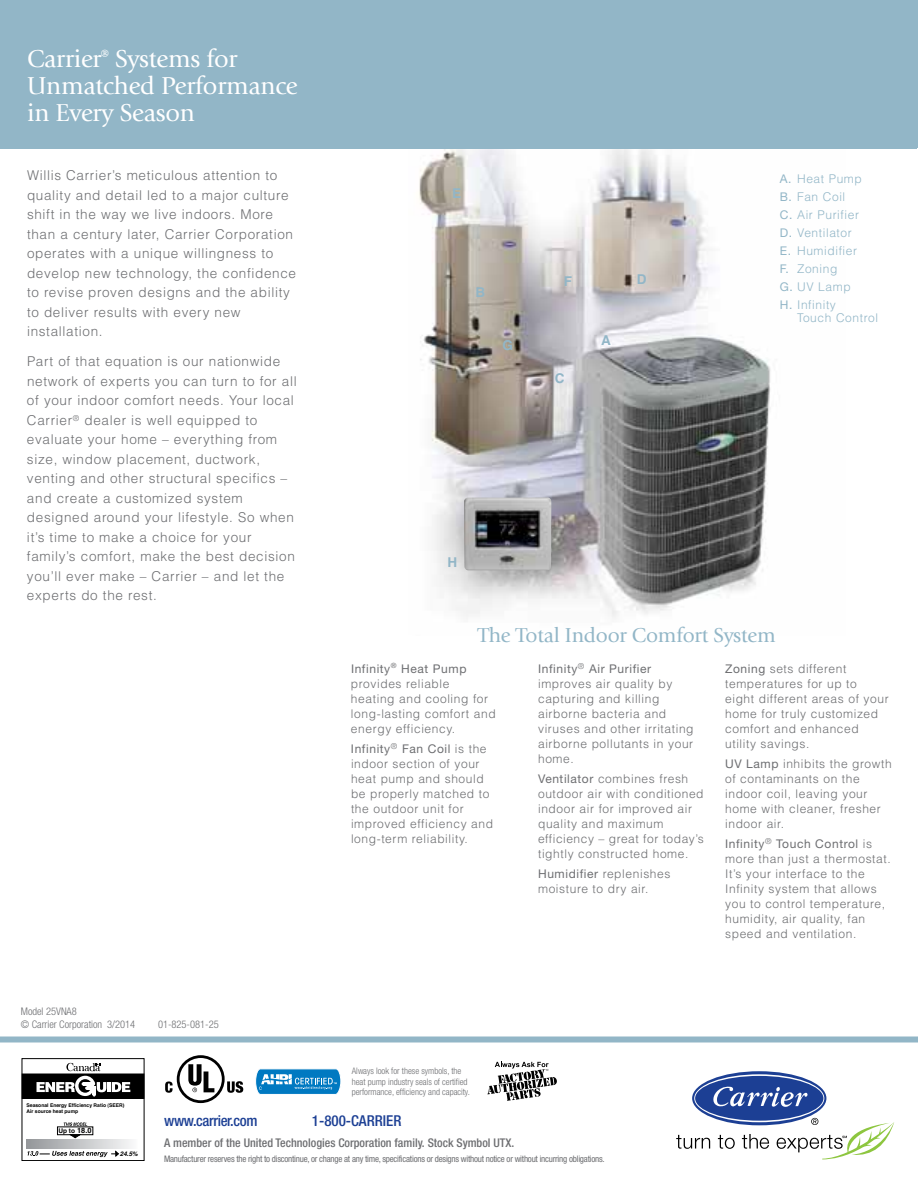
<style>
.page{position:relative;width:918px;height:1188px;background:#fff}
.page>*{position:absolute;margin:0;border:0;box-sizing:border-box;transform-origin:0 0}
.t1{font:25.5px/27px "Giovanni";letter-spacing:-.01em;color:#fff}
.t2{font:21px "Giovanni";letter-spacing:-.01em;color:#92b6c7}
.t3{font:500 condensed 15px "Helvetica Neue";letter-spacing:-.025em;color:#1c3f94}
.t4{font:500 condensed 15px "Helvetica Neue";color:#1c3f94}
.t5{font:300 13.5px/19.5px "Helvetica";letter-spacing:.05em;color:#6d6e71}
.t6{font:700 13.5px "Helvetica";color:#92b6c7}
.t7{font:300 12px/15px "Helvetica";letter-spacing:.05em;color:#6d6e71}
.t8{font:300 12px/18px "Helvetica";letter-spacing:.05em;color:#92b6c7}
.t9{font:12px "Helvetica Neue";letter-spacing:.05em;color:#6d6e71}
.t10{font:500 condensed 12px "Helvetica Neue";color:#6d6e71}
.t11{font:300 condensed 10.5px/12.8px "Helvetica Neue";color:#6d6e71}
.t12{font:condensed 9px "Helvetica Neue";letter-spacing:-.025em;color:#6d6e71}
.t13{font:300 condensed 9px/10.5px "Helvetica Neue";color:#6d6e71}
.t14{font:700 6.45px "Helvetica";color:#000}
.t15{font:italic 700 6.3px "Helvetica";color:#000}
.t16{font:700 5.1px/6.4px "Helvetica";color:#000}
.s1{font-family:"Helvetica Neue";font-weight:400}
.s2{font-family:"Helvetica";font-weight:300}
.s3{font-size:7.35px}
</style>
<div class="page">
<img style="left:409px;top:148px;width:437px;height:470px">
<div style="left:0;top:0;width:917px;height:148px;background:#92b6c7"></div>
<hr style="left:917px;top:1036px;width:1px;height:152px;background:#92b6c7">
<hr style="left:915px;top:0;width:3px;height:148px;background:#92b6c7">
<svg style="left:27px;top:1139px;width:104px;height:10px"></svg>
<svg style="left:70px;top:1135px;width:10px;height:3px"></svg>
<div style="left:57px;top:1127px;width:36px;height:8px;border:1px solid #000"></div>
<svg style="left:64px;top:1122px;width:23px;height:4px"></svg>
<div style="left:22px;top:1058px;width:122px;height:103px;border:1px solid #000"></div>
<div style="left:22px;top:1074px;width:122px;height:24px;background:#000"></div>
<div style="left:22px;top:1074px;width:122px;height:25px;border:1px solid #000"></div>
<hr style="left:107px;top:1082px;width:4px;height:10px;background:#fff">
<svg style="left:112px;top:1082px;width:18px;height:10px"></svg>
<svg style="left:37px;top:1063px;width:69px;height:34px"></svg>
<svg style="left:27px;top:1151px;width:92px;height:6px"></svg>
<svg style="left:676px;top:1135px;width:34px;height:14px"></svg>
<svg style="left:718px;top:1135px;width:17px;height:14px"></svg>
<svg style="left:742px;top:1134px;width:27px;height:15px"></svg>
<svg style="left:777px;top:1118px;width:117px;height:41px"></svg>
<svg style="left:692px;top:1071px;width:134px;height:54px"></svg>
<svg style="left:694px;top:1074px;width:130px;height:48px"></svg>
<div style="left:695px;top:1076px;width:128px;height:45px;background:#1c3f94;border-radius:50%"></div>
<svg style="left:713px;top:1086px;width:95px;height:21px"></svg>
<div style="left:0;top:1036px;width:918px;height:6px;background:#92b6c7"></div>
<svg style="left:487px;top:1062px;width:70px;height:39px"></svg>
<svg style="left:255px;top:1068px;width:86px;height:27px"></svg>
<svg style="left:188px;top:1064px;width:26px;height:28px"></svg>
<div style="left:177px;top:1055px;width:48px;height:48px;border:3px solid #000;border-radius:50%"></div>
<svg style="left:165px;top:1081px;width:8px;height:12px"></svg>
<svg style="left:227px;top:1081px;width:16px;height:12px"></svg>
<img style="left:464px;top:497px;width:87px;height:73px">
<h1 class="t1" style="left:27px;top:46px;width:272px">Carrier<sup>®</sup> Systems for<br>Unmatched Performance in Every Season</h1>
<p class="t5" style="left:27px;top:165px;width:271px">Willis Carrier’s meticulous attention to quality and detail led to a major culture shift in the way we live indoors. More than a century later, Carrier Corporation operates with a unique willingness to develop new technology, the confidence to revise proven designs and the ability to deliver results with every new installation.</p>
<p class="t5" style="left:27px;top:352px;width:271px">Part of that equation is our nationwide network of experts you can turn to for all of your indoor comfort needs. Your local Carrier<sup>®</sup> dealer is well equipped to evaluate your home – everything from size, window placement, ductwork, venting and other structural specifics – and create a customized system designed around your lifestyle. So when it’s time to make a choice for your family’s comfort, make the best decision you’ll ever make – Carrier – and let the experts do the rest.</p>
<p class="t11" style="left:21px;top:1005px;width:116px">Model 25VNA8<br>© Carrier Corporation 3/2014</p>
<p class="t11" style="left:158px;top:1018px;width:62px">01-825-081-25</p>
<p class="t6" style="left:452px;top:183px;width:11px">E</p>
<p class="t6" style="left:475px;top:281px;width:11px">B</p>
<p class="t6" style="left:502px;top:334px;width:12px">G</p>
<p class="t6" style="left:564px;top:270px;width:10px">F</p>
<p class="t6" style="left:555px;top:367px;width:11px">C</p>
<p class="t6" style="left:601px;top:330px;width:11px">A</p>
<p class="t6" style="left:637px;top:269px;width:11px">D</p>
<p class="t8" style="left:780px;top:169px;width:84px"><span class="s1">A.</span> Heat Pump<br><span class="s1">B.</span> Fan Coil<br><span class="s1">C.</span> Air Purifier<br><span class="s1">D.</span> Ventilator<br><span class="s1">E.</span> Humidifier<br><span class="s1">F.</span> Zoning<br><span class="s1">G.</span> UV Lamp<br><span class="s1">H.</span> Infinity</p>
<p class="t8" style="left:797px;top:309px;width:83px">Touch Control</p>
<p class="t6" style="left:448px;top:551px;width:11px">H</p>
<h2 class="t2" style="left:478px;top:624px;width:300px">The Total Indoor Comfort System</h2>
<p class="t9" style="left:351px;top:661px;width:117px">Infinity<sup>®</sup> Heat Pump</p>
<p class="t7" style="left:351px;top:676px;width:146px">provides reliable heating and cooling for long-lasting comfort and energy efficiency.</p>
<p class="t9" style="left:351px;top:742px;width:137px">Infinity<sup>®</sup> Fan Coil <span class="s2">is the</span></p>
<p class="t7" style="left:351px;top:756px;width:144px">indoor section of your heat pump and should be properly matched to the outdoor unit for improved efficiency and long-term reliability.</p>
<p class="t9" style="left:538px;top:661px;width:115px">Infinity<sup>®</sup> Air Purifier</p>
<p class="t7" style="left:538px;top:676px;width:157px">improves air quality by capturing and killing airborne bacteria and viruses and other irritating airborne pollutants in your home.</p>
<p class="t7" style="left:538px;top:771px;width:167px"><span class="s1">Ventilator</span> combines fresh outdoor air with conditioned indoor air for improved air quality and maximum efficiency – great for today’s tightly constructed home.</p>
<p class="t7" style="left:538px;top:866px;width:134px"><span class="s1">Humidifier</span> replenishes moisture to dry air.</p>
<p class="t7" style="left:725px;top:661px;width:165px"><span class="s1">Zoning</span> sets different temperatures for up to eight different areas of your home for truly customized comfort and enhanced utility savings.</p>
<p class="t7" style="left:725px;top:756px;width:168px"><span class="s1">UV Lamp</span> inhibits the growth of contaminants on the indoor coil, leaving your home with cleaner, fresher indoor air.</p>
<p class="t9" style="left:725px;top:837px;width:148px">Infinity<sup>®</sup> Touch Control <span class="s2">is</span></p>
<p class="t7" style="left:725px;top:851px;width:167px">more than just a thermostat.<br>It’s your interface to the<br>Infinity system that allows you to control temperature, humidity, air quality, fan speed and ventilation.</p>
<p class="t13" style="left:352px;top:1066px;width:120px">Always look for these symbols, the heat pump industry seals of certified performance, efficiency and capacity.</p>
<p class="t16" style="left:27px;top:1102px;width:100px">Seasonal Energy Efficiency Ratio (SEER)<br>Air source heat pump</p>
<p class="t15" style="left:120px;top:1149px;width:20px">24.5%</p>
<p class="t14" style="left:59px;top:1125px;width:35px">Up to <span class="s3">18.0</span></p>
<p class="t3" style="left:164px;top:1112px;width:95px">www.carrier.com</p>
<p class="t4" style="left:312px;top:1112px;width:91px">1-800-CARRIER</p>
<p class="t10" style="left:164px;top:1135px;width:352px">A member of the United Technologies Corporation family. Stock Symbol UTX.</p>
<p class="t12" style="left:164px;top:1153px;width:442px">Manufacturer reserves the right to discontinue, or change at any time, specifications or designs without notice or without incurring obligations.</p>
</div>
